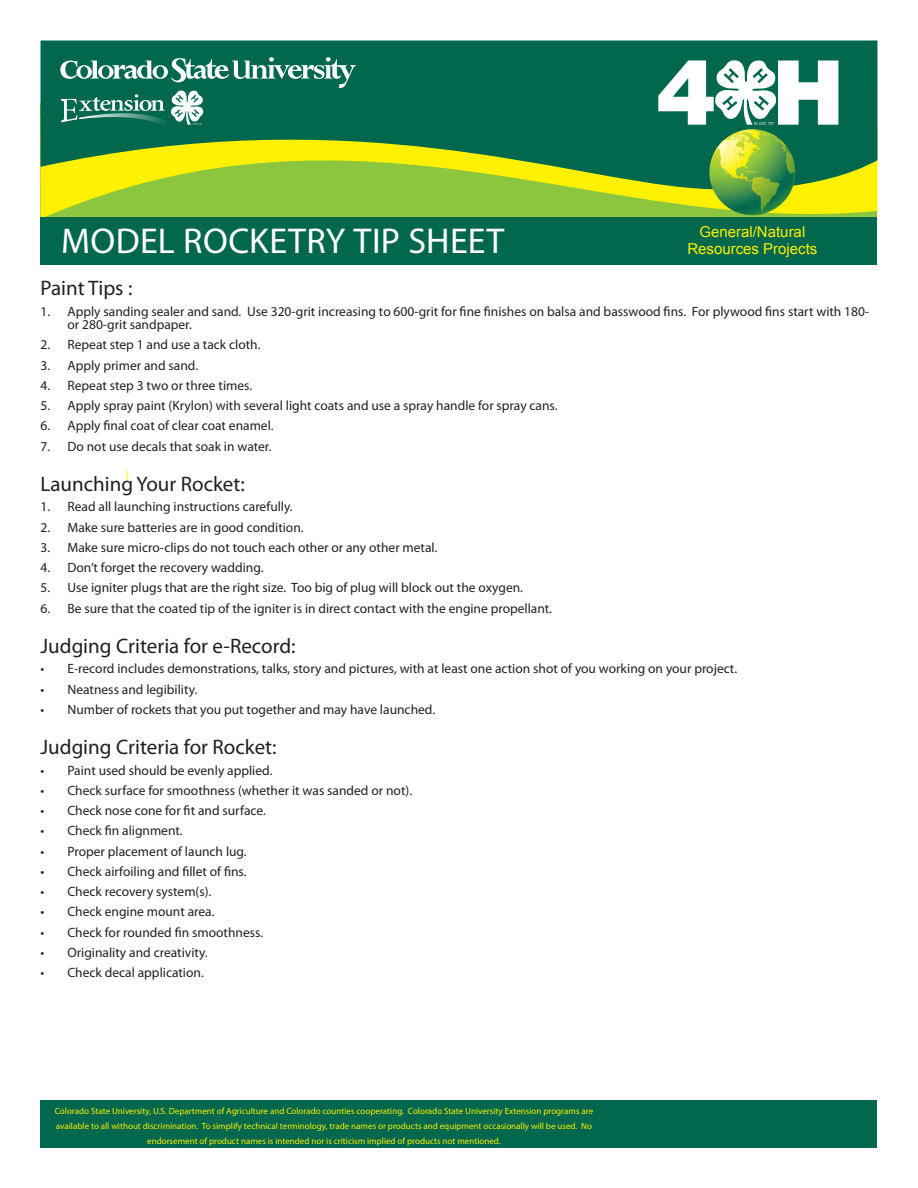
<style>
.page{position:relative;width:918px;height:1188px;background:#fff}
.page>*{position:absolute;margin:0;border:0;box-sizing:border-box;transform-origin:0 0}
.t1{font:36px "Myriad Pro";letter-spacing:.01em;color:#fff}
.body{font:21px "Myriad Pro";color:#231f20}
.t2{font:15px "Arial";color:#fff101}
.t3{font:13.5px/13.5px "Myriad Pro";color:#231f20}
.t4{font:9px/15px "Myriad Pro";color:#fff101;text-align:center}
</style>
<div class="page">
<svg style="left:40px;top:198px;width:837px;height:19px;background:#95c938"></svg>
<svg style="left:40px;top:40px;width:838px;height:158px;background:#458f3d"></svg>
<svg style="left:60px;top:56px;width:296px;height:70px;background:#2d816c"></svg>
<div style="left:40px;top:217px;width:838px;height:48px;background:#01674d"></div>
<svg style="left:658px;top:58px;width:180px;height:157px"></svg>
<div style="left:40px;top:1100px;width:838px;height:48px;background:#01674d"></div>
<svg style="left:126px;top:471px;width:2px;height:11px"></svg>
<p class="t1" style="left:61px;top:219px;width:445px">MODEL ROCKETRY TIP SHEET</p>
<p class="t2" style="left:699px;top:222px;width:107px">General/Natural</p>
<p class="t2" style="left:687px;top:238px;width:132px">Resources Projects</p>
<p class="body" style="left:40px;top:275px;width:93px">Paint Tips :</p>
<p class="t3" style="left:68px;top:304px;width:803px;text-indent:-27px">1. Apply sanding sealer and sand. Use 320-grit increasing to 600-grit for fine finishes on balsa and basswood fins. For plywood fins start with 180- or 280-grit sandpaper.</p>
<p class="t3" style="left:40px;top:338px;width:222px">2. Repeat step 1 and use a tack cloth.</p>
<p class="t3" style="left:40px;top:358px;width:159px">3. Apply primer and sand.</p>
<p class="t3" style="left:40px;top:378px;width:213px">4. Repeat step 3 two or three times.</p>
<p class="t3" style="left:40px;top:399px;width:519px">5. Apply spray paint (Krylon) with several light coats and use a spray handle for spray cans.</p>
<p class="t3" style="left:40px;top:419px;width:235px">6. Apply final coat of clear coat enamel.</p>
<p class="t3" style="left:40px;top:439px;width:232px">7. Do not use decals that soak in water.</p>
<p class="body" style="left:40px;top:471px;width:206px">Launching Your Rocket:</p>
<p class="t3" style="left:40px;top:500px;width:254px">1. Read all launching instructions carefully.</p>
<p class="t3" style="left:40px;top:520px;width:265px">2. Make sure batteries are in good condition.</p>
<p class="t3" style="left:40px;top:540px;width:398px">3. Make sure micro-clips do not touch each other or any other metal.</p>
<p class="t3" style="left:40px;top:561px;width:225px">4. Don’t forget the recovery wadding.</p>
<p class="t3" style="left:40px;top:581px;width:484px">5. Use igniter plugs that are the right size. Too big of plug will block out the oxygen.</p>
<p class="t3" style="left:40px;top:601px;width:513px">6. Be sure that the coated tip of the igniter is in direct contact with the engine propellant.</p>
<p class="body" style="left:40px;top:633px;width:257px">Judging Criteria for e-Record:</p>
<p class="t3" style="left:40px;top:662px;width:698px">• E-record includes demonstrations, talks, story and pictures, with at least one action shot of you working on your project.</p>
<p class="t3" style="left:40px;top:682px;width:158px">• Neatness and legibility.</p>
<p class="t3" style="left:40px;top:702px;width:396px">• Number of rockets that you put together and may have launched.</p>
<p class="body" style="left:40px;top:734px;width:238px">Judging Criteria for Rocket:</p>
<p class="t3" style="left:40px;top:763px;width:233px">• Paint used should be evenly applied.</p>
<p class="t3" style="left:40px;top:783px;width:373px">• Check surface for smoothness (whether it was sanded or not).</p>
<p class="t3" style="left:40px;top:804px;width:227px">• Check nose cone for fit and surface.</p>
<p class="t3" style="left:40px;top:824px;width:144px">• Check fin alignment.</p>
<p class="t3" style="left:40px;top:844px;width:208px">• Proper placement of launch lug.</p>
<p class="t3" style="left:40px;top:864px;width:208px">• Check airfoiling and fillet of fins.</p>
<p class="t3" style="left:40px;top:885px;width:172px">• Check recovery system(s).</p>
<p class="t3" style="left:40px;top:905px;width:176px">• Check engine mount area.</p>
<p class="t3" style="left:40px;top:925px;width:224px">• Check for rounded fin smoothness.</p>
<p class="t3" style="left:40px;top:945px;width:169px">• Originality and creativity.</p>
<p class="t3" style="left:40px;top:966px;width:165px">• Check decal application.</p>
<p class="t4" style="left:55px;top:1103px;width:540px">Colorado State University, U.S. Department of Agriculture and Colorado counties cooperating. Colorado State University Extension programs are available to all without discrimination. To simplify technical terminology, trade names or products and equipment occasionally will be used. No endorsement of product names is intended nor is criticism implied of products not mentioned.</p>
</div>
